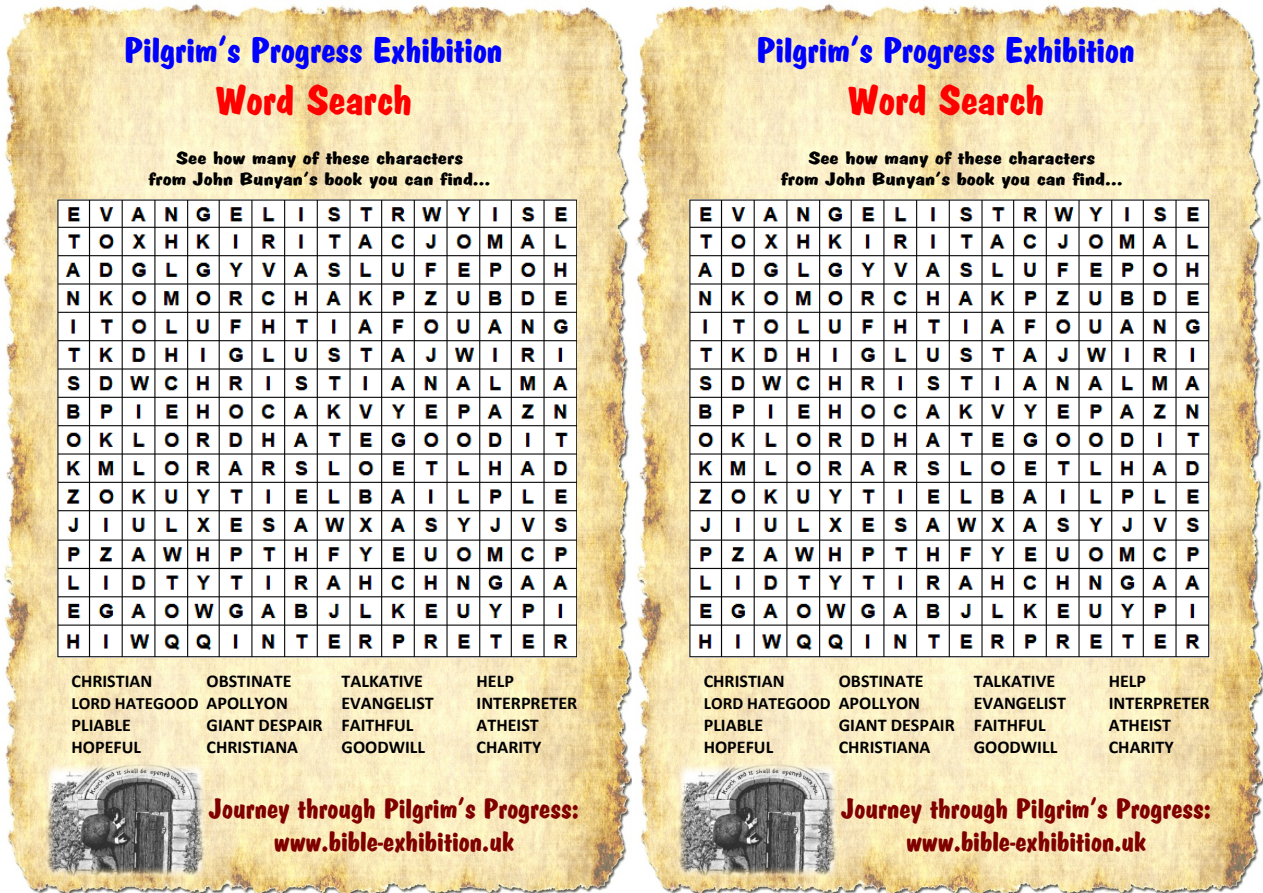
<style>
.page{position:relative;width:1263px;height:893px;background:#fff}
.page>*{position:absolute;margin:0;border:0;box-sizing:border-box;transform-origin:0 0}
.t1{font:42px "Joan";color:#f00;scale:1.17 1}
.t2{font:35.55px "Joan";color:#00f;scale:1.17 1}
.t3{font:28.05px/33.6px "Joan";color:#800000;text-align:center;scale:1.17 1}
.t4{font:700 18px "Calibri";color:#000}
.t5{font:18px/21.6px "Joan";color:#000;text-align:center;scale:1.49 1}
.t6{font:700 17.25px "Calibri";color:#000}
.s1{font-size:18px}
</style>
<div class="page">
<img style="left:2px;top:3px;width:629px;height:890px">
<img style="left:58px;top:200px;width:519px;height:457px">
<img style="left:45px;top:764px;width:161px;height:113px">
<img style="left:635px;top:3px;width:628px;height:890px">
<img style="left:690px;top:200px;width:519px;height:457px">
<img style="left:677px;top:764px;width:161px;height:113px">
<h2 class="t2" style="left:125px;top:30px;width:325px">Pilgrim’s Progress Exhibition</h2>
<h1 class="t1" style="left:215px;top:77px;width:170px">Word Search</h1>
<p class="t5" style="left:148px;top:147px;width:231px">See how many of these characters<br>from John Bunyan’s book you can find…</p>
<h2 class="t2" style="left:757px;top:30px;width:325px">Pilgrim’s Progress Exhibition</h2>
<h1 class="t1" style="left:847px;top:77px;width:170px">Word Search</h1>
<p class="t5" style="left:781px;top:147px;width:231px">See how many of these characters<br>from John Bunyan’s book you can find…</p>
<p class="t4" style="left:71px;top:673px;width:82px">CHRISTIAN</p>
<p class="t4" style="left:207px;top:673px;width:86px">OBSTINATE</p>
<p class="t4" style="left:342px;top:673px;width:83px">TALKATIVE</p>
<p class="t4" style="left:477px;top:673px;width:39px">HELP</p>
<p class="t6" style="left:71px;top:696px;width:218px">LORD HATEGOOD <span class="s1">APOLLYON</span></p>
<p class="t4" style="left:341px;top:695px;width:94px">EVANGELIST</p>
<p class="t4" style="left:476px;top:695px;width:102px">INTERPRETER</p>
<p class="t4" style="left:71px;top:717px;width:61px">PLIABLE</p>
<p class="t4" style="left:207px;top:717px;width:208px">GIANT DESPAIR FAITHFUL</p>
<p class="t4" style="left:477px;top:717px;width:64px">ATHEIST</p>
<p class="t4" style="left:71px;top:739px;width:71px">HOPEFUL</p>
<p class="t4" style="left:206px;top:739px;width:93px">CHRISTIANA</p>
<p class="t4" style="left:342px;top:739px;width:85px">GOODWILL</p>
<p class="t4" style="left:477px;top:739px;width:66px">CHARITY</p>
<h3 class="t3" style="left:209px;top:792px;width:317px">Journey through Pilgrim’s Progress: www.bible-exhibition.uk</h3>
<p class="t4" style="left:704px;top:673px;width:82px">CHRISTIAN</p>
<p class="t4" style="left:839px;top:673px;width:86px">OBSTINATE</p>
<p class="t4" style="left:974px;top:673px;width:83px">TALKATIVE</p>
<p class="t4" style="left:1109px;top:673px;width:39px">HELP</p>
<p class="t6" style="left:704px;top:696px;width:218px">LORD HATEGOOD <span class="s1">APOLLYON</span></p>
<p class="t4" style="left:974px;top:695px;width:94px">EVANGELIST</p>
<p class="t4" style="left:1109px;top:695px;width:102px">INTERPRETER</p>
<p class="t4" style="left:704px;top:717px;width:61px">PLIABLE</p>
<p class="t4" style="left:839px;top:717px;width:208px">GIANT DESPAIR FAITHFUL</p>
<p class="t4" style="left:1109px;top:717px;width:64px">ATHEIST</p>
<p class="t4" style="left:704px;top:739px;width:71px">HOPEFUL</p>
<p class="t4" style="left:839px;top:739px;width:93px">CHRISTIANA</p>
<p class="t4" style="left:974px;top:739px;width:85px">GOODWILL</p>
<p class="t4" style="left:1109px;top:739px;width:66px">CHARITY</p>
<h3 class="t3" style="left:841px;top:792px;width:317px">Journey through Pilgrim’s Progress: www.bible-exhibition.uk</h3>
</div>
